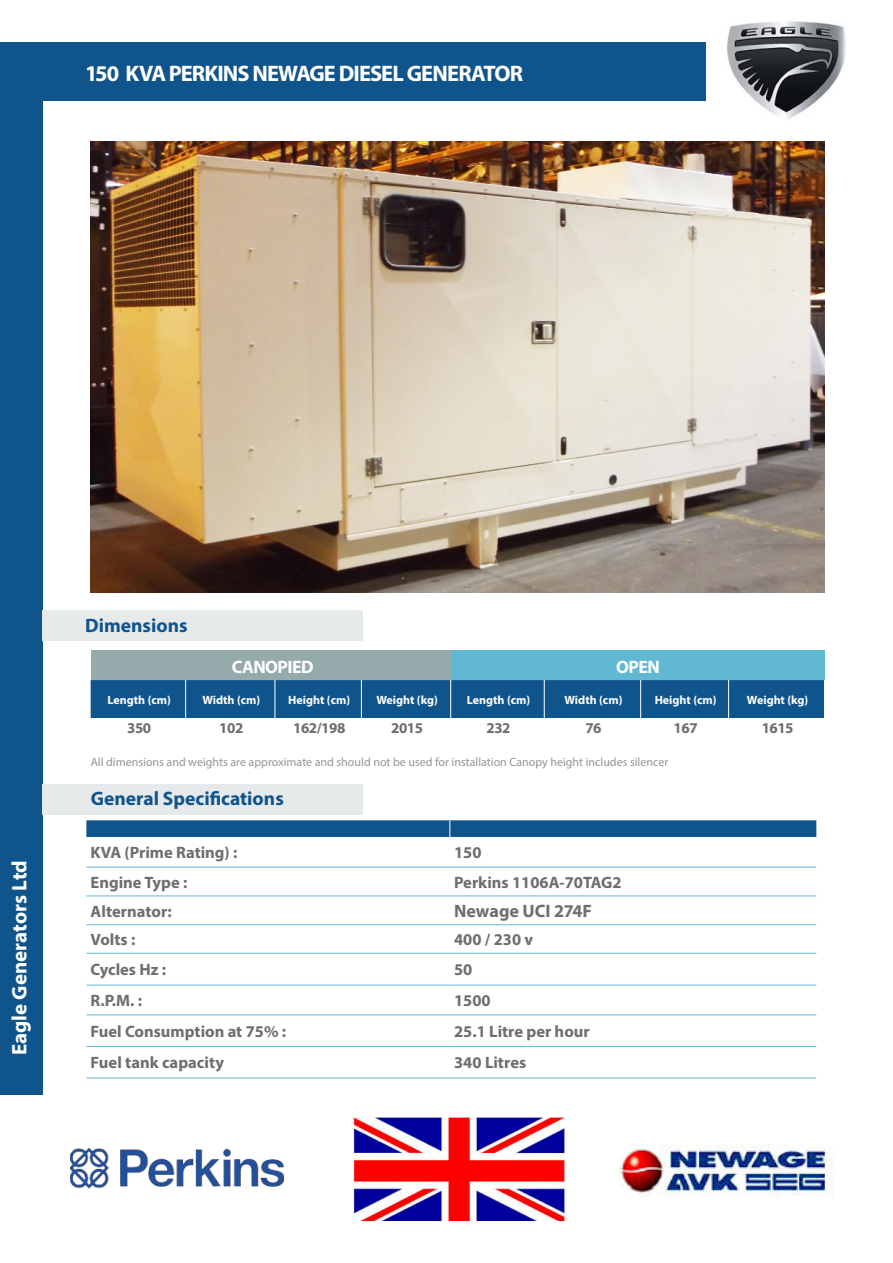
<style>
.page{position:relative;width:893px;height:1263px;background:#fff}
.page>*{position:absolute;margin:0;border:0;box-sizing:border-box;transform-origin:0 0}
.t1{font:700 22.5px "Myriad Pro";letter-spacing:-.04em;color:#fff}
.t2{font:700 21px "Myriad Pro";color:#fff}
.t3{font:700 19.5px "Myriad Pro";color:#10548c}
.t4{font:700 18px "Myriad Pro";letter-spacing:-.005em;color:#6d6e71}
.t5{font:700 18px "Myriad Pro";letter-spacing:-.03em;color:#fff}
.t6{font:700 16.5px "Myriad Pro";color:#6d6e71}
.t7{font:700 15px "Myriad Pro";letter-spacing:-.03em;color:#6d6e71}
.t8{font:12px "Myriad Pro";color:#939598}
.t9{font:700 12px "Myriad Pro";color:#fff}
</style>
<div class="page">
<div style="left:0;top:42px;width:43px;height:1052px;background:#10548c"></div>
<div style="left:38px;top:43px;width:668px;height:58px;background:#10548c"></div>
<div style="left:91px;top:680px;width:733px;height:38px;background:#10548c"></div>
<hr style="left:185px;top:680px;width:1px;height:38px;background:#fff">
<hr style="left:275px;top:680px;width:1px;height:38px;background:#fff">
<hr style="left:361px;top:680px;width:1px;height:38px;background:#fff">
<hr style="left:450px;top:680px;width:1px;height:38px;background:#fff">
<hr style="left:544px;top:680px;width:1px;height:38px;background:#fff">
<hr style="left:640px;top:680px;width:1px;height:38px;background:#fff">
<hr style="left:728px;top:680px;width:1px;height:38px;background:#fff">
<div style="left:43px;top:784px;width:320px;height:31px;background:#e7eaea"></div>
<svg style="left:86px;top:820px;width:730px;height:17px;background:#15588e"></svg>
<hr style="left:86px;top:867px;width:364px;height:1px;background:#60b8d2">
<hr style="left:450px;top:867px;width:366px;height:1px;background:#60b8d2">
<hr style="left:86px;top:895px;width:364px;height:1px;background:#60b8d2">
<hr style="left:450px;top:895px;width:366px;height:1px;background:#60b8d2">
<hr style="left:86px;top:924px;width:364px;height:1px;background:#60b8d2">
<hr style="left:450px;top:924px;width:366px;height:1px;background:#60b8d2">
<hr style="left:86px;top:953px;width:364px;height:1px;background:#60b8d2">
<hr style="left:450px;top:953px;width:366px;height:1px;background:#60b8d2">
<hr style="left:86px;top:985px;width:364px;height:1px;background:#60b8d2">
<hr style="left:450px;top:985px;width:366px;height:1px;background:#60b8d2">
<hr style="left:86px;top:1014px;width:364px;height:1px;background:#60b8d2">
<hr style="left:450px;top:1014px;width:366px;height:1px;background:#60b8d2">
<hr style="left:86px;top:1046px;width:364px;height:1px;background:#60b8d2">
<hr style="left:450px;top:1046px;width:366px;height:1px;background:#60b8d2">
<hr style="left:86px;top:1077px;width:364px;height:1px;background:#60b8d2">
<hr style="left:450px;top:1077px;width:366px;height:1px;background:#60b8d2">
<div style="left:43px;top:610px;width:320px;height:31px;background:#e7eaea"></div>
<img style="left:353px;top:1117px;width:212px;height:103px">
<img style="left:727px;top:21px;width:119px;height:98px">
<img style="left:70px;top:1148px;width:213px;height:40px">
<div style="left:91px;top:650px;width:362px;height:30px;background:#95aaaa"></div>
<div style="left:451px;top:650px;width:374px;height:30px;background:#60b8d2"></div>
<img style="left:91px;top:142px;width:734px;height:451px">
<img style="left:619px;top:1144px;width:215px;height:52px">
<h1 class="t1" style="left:85px;top:65px;width:440px">150 KVA PERKINS NEWAGE DIESEL GENERATOR</h1>
<p class="t2" style="left:11px;top:1055px;width:197px;rotate:-90deg">Eagle Generators Ltd</p>
<p class="t3" style="left:85px;top:617px;width:104px">Dimensions</p>
<p class="t5" style="left:232px;top:660px;width:83px">CANOPIED</p>
<p class="t5" style="left:616px;top:660px;width:45px">OPEN</p>
<p class="t9" style="left:107px;top:695px;width:65px">Length (cm)</p>
<p class="t9" style="left:202px;top:695px;width:59px">Width (cm)</p>
<p class="t9" style="left:288px;top:695px;width:63px">Height (cm)</p>
<p class="t9" style="left:376px;top:695px;width:63px">Weight (kg)</p>
<p class="t9" style="left:467px;top:695px;width:65px">Length (cm)</p>
<p class="t9" style="left:565px;top:695px;width:59px">Width (cm)</p>
<p class="t9" style="left:655px;top:695px;width:63px">Height (cm)</p>
<p class="t9" style="left:747px;top:695px;width:63px">Weight (kg)</p>
<p class="t7" style="left:127px;top:722px;width:26px">350</p>
<p class="t7" style="left:219px;top:722px;width:26px">102</p>
<p class="t7" style="left:293px;top:722px;width:54px">162/198</p>
<p class="t7" style="left:391px;top:722px;width:33px">2015</p>
<p class="t7" style="left:486px;top:722px;width:26px">232</p>
<p class="t7" style="left:585px;top:722px;width:18px">76</p>
<p class="t7" style="left:674px;top:722px;width:26px">167</p>
<p class="t7" style="left:762px;top:722px;width:33px">1615</p>
<p class="t8" style="left:91px;top:757px;width:579px">All dimensions and weights are approximate and should not be used for installation Canopy height includes silencer</p>
<p class="t3" style="left:91px;top:791px;width:195px">General Specifications</p>
<p class="t6" style="left:91px;top:846px;width:148px">KVA (Prime Rating) :</p>
<p class="t6" style="left:454px;top:846px;width:29px">150</p>
<p class="t6" style="left:91px;top:876px;width:98px">Engine Type :</p>
<p class="t6" style="left:454px;top:876px;width:169px">Perkins 1106A-70TAG2</p>
<p class="t6" style="left:91px;top:905px;width:83px">Alternator:</p>
<p class="t4" style="left:454px;top:904px;width:139px">Newage UCI 274F</p>
<p class="t6" style="left:91px;top:933px;width:46px">Volts :</p>
<p class="t6" style="left:454px;top:933px;width:81px">400 / 230 v</p>
<p class="t6" style="left:91px;top:963px;width:77px">Cycles Hz :</p>
<p class="t6" style="left:454px;top:963px;width:20px">50</p>
<p class="t6" style="left:91px;top:994px;width:53px">R.P.M. :</p>
<p class="t6" style="left:454px;top:994px;width:38px">1500</p>
<p class="t6" style="left:91px;top:1025px;width:197px">Fuel Consumption at 75% :</p>
<p class="t6" style="left:454px;top:1025px;width:137px">25.1 Litre per hour</p>
<p class="t6" style="left:91px;top:1056px;width:135px">Fuel tank capacity</p>
<p class="t6" style="left:454px;top:1056px;width:74px">340 Litres</p>
</div>
